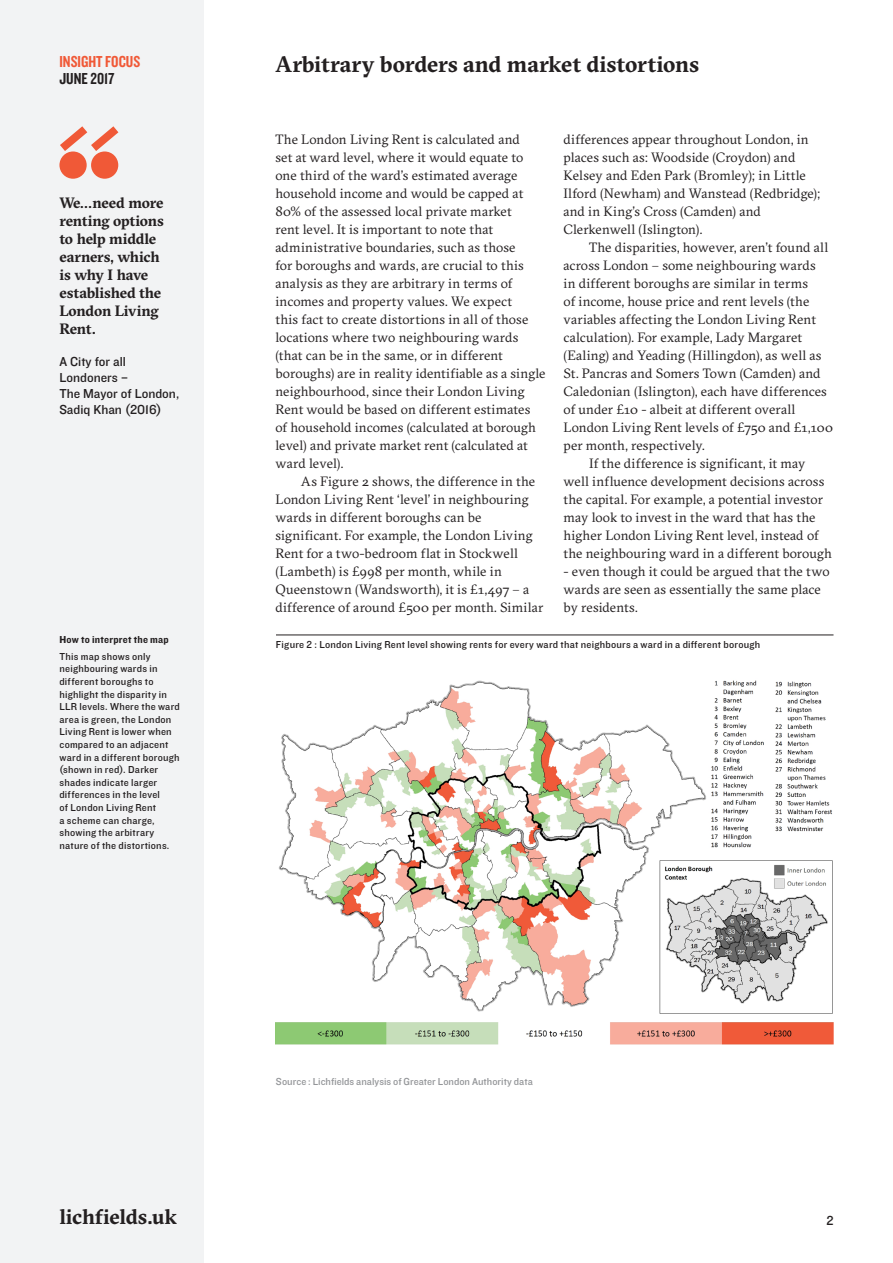
<style>
.page{position:relative;width:893px;height:1263px;background:#fff}
.page>*{position:absolute;margin:0;border:0;box-sizing:border-box;transform-origin:0 0}
.Page_Titles_15_17{font:700 22.5px "GT Sectra";letter-spacing:-.005em;color:#231f20}
.Website_Address_14{font:700 21px "GT Sectra";letter-spacing:-.005em;color:#231f20}
.t1{font:16.5px "Knockout 49 Liteweight";color:#f05937}
.t2{font:16.5px "Knockout 49 Liteweight";color:#231f20}
.Quote{font:700 15px/18px "GT Sectra";letter-spacing:-.015em;color:#231f20}
.Body_Text_9_12{font:13.5px/18px "GT Sectra";letter-spacing:.01em;color:#231f20}
.Quote_Author{font:13.5px/16.2px "Knockout 31 Junior Middlewt";color:#231f20}
.Twitter_Handle_9_12{font:13.5px "Knockout 31 Junior Middlewt";color:#231f20}
.Footnotes{font:10.5px/12.6px "Knockout 31 Junior Middlewt";letter-spacing:.025em;color:#231f20}
.Figure_Text{font:10.5px "Knockout 31 Junior Middlewt";letter-spacing:.025em;color:#231f20}
.Source_Text{font:10.5px "Knockout 31 Junior Middlewt";letter-spacing:.005em;color:#939598}
.Footnotes-2{font:10.5px "Knockout 51 Middleweight";letter-spacing:.025em;color:#231f20}
</style>
<div class="page">
<div style="left:0;top:0;width:204px;height:1263px;background:#f2f3f4"></div>
<hr style="left:276px;top:634px;width:557px;height:1px;background:#231f20">
<div style="left:59px;top:151px;width:28px;height:28px;background:#f05937;border-radius:50%"></div>
<div style="left:91px;top:151px;width:27px;height:28px;background:#f05937;border-radius:50%"></div>
<svg style="left:60px;top:126px;width:58px;height:25px"></svg>
<img style="left:279px;top:680px;width:554px;height:334px">
<div style="left:276px;top:676px;width:61px;height:39px;background:#fff"></div>
<img style="left:275px;top:1023px;width:558px;height:21px">
<p class="t1" style="left:59px;top:51px;width:82px">INSIGHT FOCUS</p>
<p class="t2" style="left:59px;top:68px;width:57px">JUNE 2017</p>
<p class="Quote" style="left:59px;top:193px;width:106px">We…need more renting options to help middle earners, which is why I have established the<br>London Living<br>Rent.</p>
<p class="Quote_Author" style="left:59px;top:352px;width:121px">A City for all<br>Londoners –<br>The Mayor of London,<br>Sadiq Khan (2016)</p>
<p class="Footnotes-2" style="left:59px;top:632px;width:111px">How to interpret the map</p>
<p class="Footnotes" style="left:59px;top:649px;width:122px">This map shows only neighbouring wards in different boroughs to highlight the disparity in<br>LLR levels. Where the ward area is green, the London<br>Living Rent is lower when compared to an adjacent ward in a different borough (shown in red). Darker shades indicate larger differences in the level<br>of London Living Rent<br>a scheme can charge, showing the arbitrary nature of the distortions.</p>
<p class="Website_Address_14" style="left:59px;top:1203px;width:119px">lichfields.uk</p>
<p class="Page_Titles_15_17" style="left:275px;top:50px;width:425px">Arbitrary borders and market distortions</p>
<p class="Body_Text_9_12" style="left:275px;top:130px;width:272px">The London Living Rent is calculated and<br>set at ward level, where it would equate to one third of the ward’s estimated average household income and would be capped at 80% of the assessed local private market<br>rent level. It is important to note that administrative boundaries, such as those<br>for boroughs and wards, are crucial to this analysis as they are arbitrary in terms of incomes and property values. We expect<br>this fact to create distortions in all of those locations where two neighbouring wards (that can be in the same, or in different boroughs) are in reality identifiable as a single neighbourhood, since their London Living Rent would be based on different estimates of household incomes (calculated at borough level) and private market rent (calculated at ward level).</p>
<p class="Body_Text_9_12" style="left:275px;top:472px;width:269px;text-indent:26px">As Figure 2 shows, the difference in the London Living Rent ‘level’ in neighbouring wards in different boroughs can be significant. For example, the London Living Rent for a two-bedroom flat in Stockwell (Lambeth) is £998 per month, while in Queenstown (Wandsworth), it is £1,497 – a difference of around £500 per month. Similar</p>
<p class="Figure_Text" style="left:276px;top:637px;width:486px">Figure 2 : London Living Rent level showing rents for every ward that neighbours a ward in a different borough</p>
<p class="Body_Text_9_12" style="left:563px;top:130px;width:258px">differences appear throughout London, in places such as: Woodside (Croydon) and Kelsey and Eden Park (Bromley); in Little Ilford (Newham) and Wanstead (Redbridge); and in King’s Cross (Camden) and Clerkenwell (Islington).</p>
<p class="Body_Text_9_12" style="left:563px;top:238px;width:271px;text-indent:26px">The disparities, however, aren’t found all across London – some neighbouring wards<br>in different boroughs are similar in terms<br>of income, house price and rent levels (the variables affecting the London Living Rent calculation). For example, Lady Margaret (Ealing) and Yeading (Hillingdon), as well as St. Pancras and Somers Town (Camden) and Caledonian (Islington), each have differences of under £10 - albeit at different overall London Living Rent levels of £750 and £1,100 per month, respectively.</p>
<p class="Body_Text_9_12" style="left:563px;top:454px;width:270px;text-indent:26px">If the difference is significant, it may well influence development decisions across the capital. For example, a potential investor may look to invest in the ward that has the higher London Living Rent level, instead of the neighbouring ward in a different borough</p>
<p class="Body_Text_9_12" style="left:563px;top:562px;width:268px">- even though it could be argued that the two wards are seen as essentially the same place by residents.</p>
<p class="Source_Text" style="left:276px;top:1074px;width:258px">Source : Lichfields analysis of Greater London Authority data</p>
<p class="Twitter_Handle_9_12" style="left:826px;top:1211px;width:9px">2</p>
</div>
